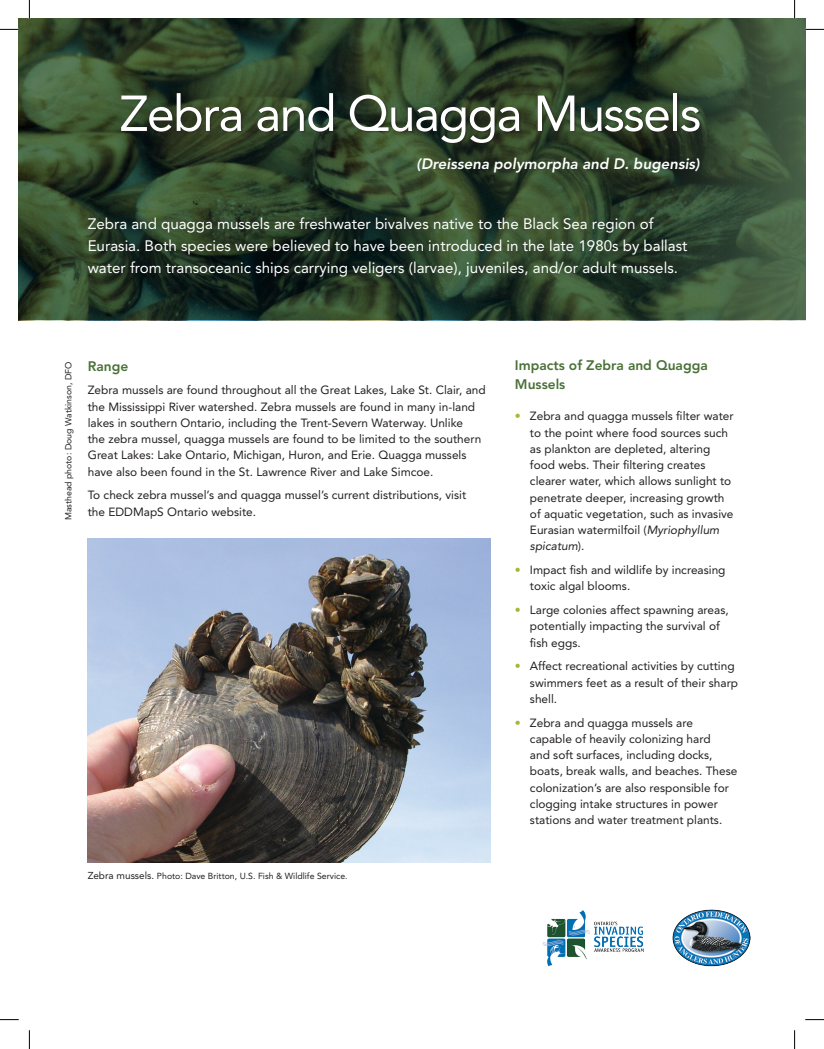
<style>
.page{position:relative;width:824px;height:1049px;background:#fff}
.page>*{position:absolute;margin:0;border:0;box-sizing:border-box;transform-origin:0 0}
.t1{font:50px "Avenir LT Std";letter-spacing:-.03em;color:#fff}
.t2{font:15.12px/22px "Avenir LT Std";color:#fff}
.t3{font:italic 800 15px "Avenir LT Std";color:#fff}
.t4{font:800 13.75px/18.8px "Avenir LT Std";color:#497136}
.t5{font:11.88px/16.2px "Avenir LT Std";color:#231f20}
.t6{font:8.75px "Avenir LT Std";color:#231f20}
.s1{font-size:10px}
.s2{color:#a9b633}
.s3{font-style:italic}
</style>
<div class="page">
<svg style="left:19px;top:19px;width:786px;height:301px;background:#2f442c"></svg>
<div style="left:121px;top:93px;width:581px;height:52px;background:#231f20;opacity:.45"></div>
<img style="left:673px;top:909px;width:78px;height:57px">
<img style="left:542px;top:910px;width:102px;height:56px">
<img style="left:88px;top:538px;width:402px;height:324px">
<svg style="left:0;top:29px;width:19px;height:1px"></svg>
<svg style="left:805px;top:29px;width:19px;height:1px"></svg>
<svg style="left:0;top:1019px;width:19px;height:1px"></svg>
<svg style="left:805px;top:1019px;width:19px;height:1px"></svg>
<svg style="left:29px;top:0;width:1px;height:19px"></svg>
<svg style="left:29px;top:1030px;width:1px;height:19px"></svg>
<svg style="left:794px;top:0;width:1px;height:19px"></svg>
<svg style="left:794px;top:1030px;width:1px;height:19px"></svg>
<h1 class="t1" style="left:120px;top:85px;width:583px">Zebra and Quagga Mussels</h1>
<p class="t3" style="left:416px;top:155px;width:285px">(Dreissena polymorpha and D. bugensis)</p>
<p class="t2" style="left:88px;top:212px;width:601px">Zebra and quagga mussels are freshwater bivalves native to the Black Sea region of<br>Eurasia. Both species were believed to have been introduced in the late 1980s by ballast water from transoceanic ships carrying veligers (larvae), juveniles, and/or adult mussels.</p>
<p class="t6" style="left:63px;top:520px;width:160px;rotate:-90deg">Masthead photo: Doug Watkinson, DFO</p>
<p class="t4" style="left:88px;top:356px;width:42px">Range</p>
<p class="t5" style="left:88px;top:382px;width:399px">Zebra mussels are found throughout all the Great Lakes, Lake St. Clair, and the Mississippi River watershed. Zebra mussels are found in many in-land lakes in southern Ontario, including the Trent-Severn Waterway. Unlike<br>the zebra mussel, quagga mussels are found to be limited to the southern Great Lakes: Lake Ontario, Michigan, Huron, and Erie. Quagga mussels have also been found in the St. Lawrence River and Lake Simcoe.</p>
<p class="t5" style="left:88px;top:487px;width:380px">To check zebra mussel’s and quagga mussel’s current distributions, visit the EDDMapS Ontario website.</p>
<p class="t6" style="left:88px;top:870px;width:261px"><span class="s1">Zebra mussels.</span> Photo: Dave Britton, U.S. Fish &amp; Wildlife Service.</p>
<p class="t4" style="left:515px;top:356px;width:194px">Impacts of Zebra and Quagga<br>Mussels</p>
<p class="t5" style="left:530px;top:408px;width:205px;text-indent:-15px"><span class="s2">•</span> Zebra and quagga mussels filter water to the point where food sources such as plankton are depleted, altering food webs. Their filtering creates clearer water, which allows sunlight to penetrate deeper, increasing growth of aquatic vegetation, such as invasive Eurasian watermilfoil (<span class="s3">Myriophyllum spicatum</span>).</p>
<p class="t5" style="left:530px;top:562px;width:197px;text-indent:-15px"><span class="s2">•</span> Impact fish and wildlife by increasing toxic algal blooms.</p>
<p class="t5" style="left:530px;top:602px;width:200px;text-indent:-15px"><span class="s2">•</span> Large colonies affect spawning areas, potentially impacting the survival of fish eggs.</p>
<p class="t5" style="left:530px;top:658px;width:210px;text-indent:-15px"><span class="s2">•</span> Affect recreational activities by cutting swimmers feet as a result of their sharp shell.</p>
<p class="t5" style="left:530px;top:714px;width:209px;text-indent:-15px"><span class="s2">•</span> Zebra and quagga mussels are capable of heavily colonizing hard<br>and soft surfaces, including docks, boats, break walls, and beaches. These colonization’s are also responsible for clogging intake structures in power stations and water treatment plants.</p>
</div>
